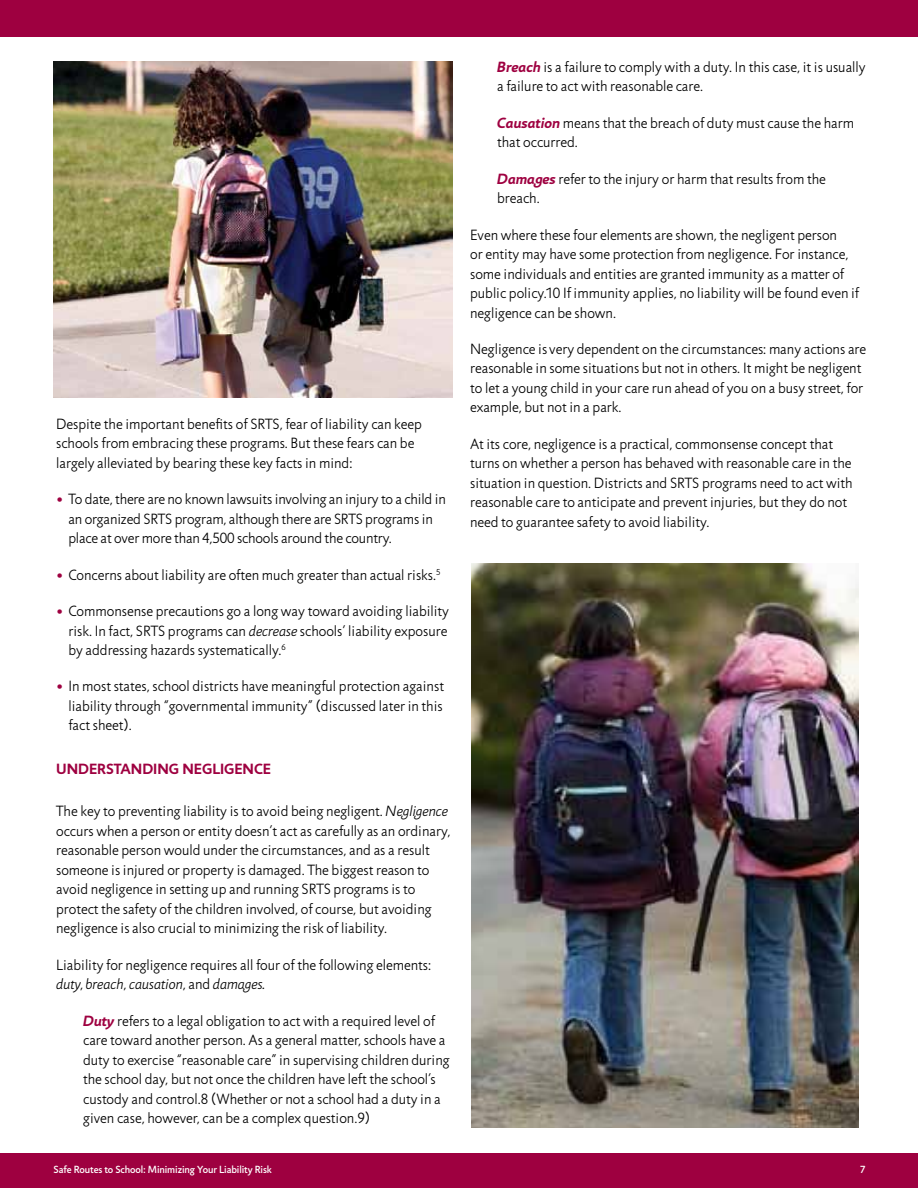
<style>
.page{position:relative;width:918px;height:1188px;background:#fff}
.page>*{position:absolute;margin:0;border:0;box-sizing:border-box;transform-origin:0 0}
.t1{font:300 15px/19.5px "Jigsaw";color:#000}
.t2{font:700 15px "Jigsaw";color:#9e0040}
.t3{font:500 10.5px "Jigsaw";letter-spacing:-.01em;color:#fff}
.s1{color:#9e0040}
.s2{font-style:italic}
.s3{font-weight:700;font-style:italic;color:#9e0040}
</style>
<div class="page">
<div style="left:0;top:1153px;width:918px;height:35px;background:#9e0040"></div>
<img style="left:54px;top:61px;width:398px;height:336px">
<div style="left:1px;top:0;width:917px;height:36px;background:#9e0040"></div>
<img style="left:472px;top:564px;width:387px;height:564px">
<p class="t1" style="left:56px;top:414px;width:367px">Despite the important benefits of SRTS, fear of liability can keep schools from embracing these programs. But these fears can be largely alleviated by bearing these key facts in mind:</p>
<p class="t1" style="left:68px;top:490px;width:379px;text-indent:-12px"><span class="s1">•</span> To date, there are no known lawsuits involving an injury to a child in an organized SRTS program, although there are SRTS programs in place at over more than 4,500 schools around the country.</p>
<p class="t1" style="left:56px;top:565px;width:386px"><span class="s1">•</span> Concerns about liability are often much greater than actual risks.<sup>5</sup></p>
<p class="t1" style="left:68px;top:601px;width:382px;text-align:justify;text-indent:-12px"><span class="s1">•</span> Commonsense precautions go a long way toward avoiding liability risk. In fact, SRTS programs can <span class="s2">decrease</span> schools’ liability exposure by addressing hazards systematically.<sup>6</sup></p>
<p class="t1" style="left:68px;top:677px;width:377px;text-align:justify;text-indent:-12px"><span class="s1">•</span> In most states, school districts have meaningful protection against liability through “governmental immunity” (discussed later in this fact sheet).</p>
<p class="t2" style="left:56px;top:760px;width:51px">UNDERSTA</p>
<p class="t2" style="left:131px;top:760px;width:142px">NDING NEGLIGENCE</p>
<p class="t1" style="left:56px;top:802px;width:396px">The key to preventing liability is to avoid being negligent. <span class="s2">Negligence </span>occurs when a person or entity doesn’t act as carefully as an ordinary, reasonable person would under the circumstances, and as a result someone is injured or property is damaged. The biggest reason to avoid negligence in setting up and running SRTS programs is to protect the safety of the children involved, of course, but avoiding negligence is also crucial to minimizing the risk of liability.</p>
<p class="t1" style="left:56px;top:955px;width:376px">Liability for negligence requires all four of the following elements: <span class="s2">duty, breach, causation,</span> and <span class="s2">damages.</span></p>
<p class="t1" style="left:83px;top:1011px;width:368px"><span class="s3">Duty</span> refers to a legal obligation to act with a required level of care toward another person. As a general matter, schools have a duty to exercise “reasonable care” in supervising children during the school day, but not once the children have left the school’s custody and control.8 (Whether or not a school had a duty in a given case, however, can be a complex question.9)</p>
<p class="t1" style="left:497px;top:57px;width:370px"><span class="s3">Breach</span> is a failure to comply with a duty. In this case, it is usually a failure to act with reasonable care.</p>
<p class="t1" style="left:497px;top:113px;width:358px"><span class="s3">Causation</span> means that the breach of duty must cause the harm that occurred.</p>
<p class="t1" style="left:497px;top:169px;width:330px"><span class="s3">Damages</span> refer to the injury or harm that results from the breach.</p>
<p class="t1" style="left:470px;top:225px;width:390px">Even where these four elements are shown, the negligent person<br>or entity may have some protection from negligence. For instance, some individuals and entities are granted immunity as a matter of public policy.10 If immunity applies, no liability will be found even if negligence can be shown.</p>
<p class="t1" style="left:470px;top:339px;width:398px">Negligence is very dependent on the circumstances: many actions are reasonable in some situations but not in others. It might be negligent to let a young child in your care run ahead of you on a busy street, for example, but not in a park.</p>
<p class="t1" style="left:470px;top:434px;width:384px">At its core, negligence is a practical, commonsense concept that turns on whether a person has behaved with reasonable care in the situation in question. Districts and SRTS programs need to act with reasonable care to anticipate and prevent injuries, but they do not need to guarantee safety to avoid liability.</p>
<p class="t3" style="left:54px;top:1163px;width:220px">Safe Routes to School: Minimizing Your Liability Risk</p>
<p class="t3" style="left:860px;top:1163px;width:7px">7</p>
</div>
